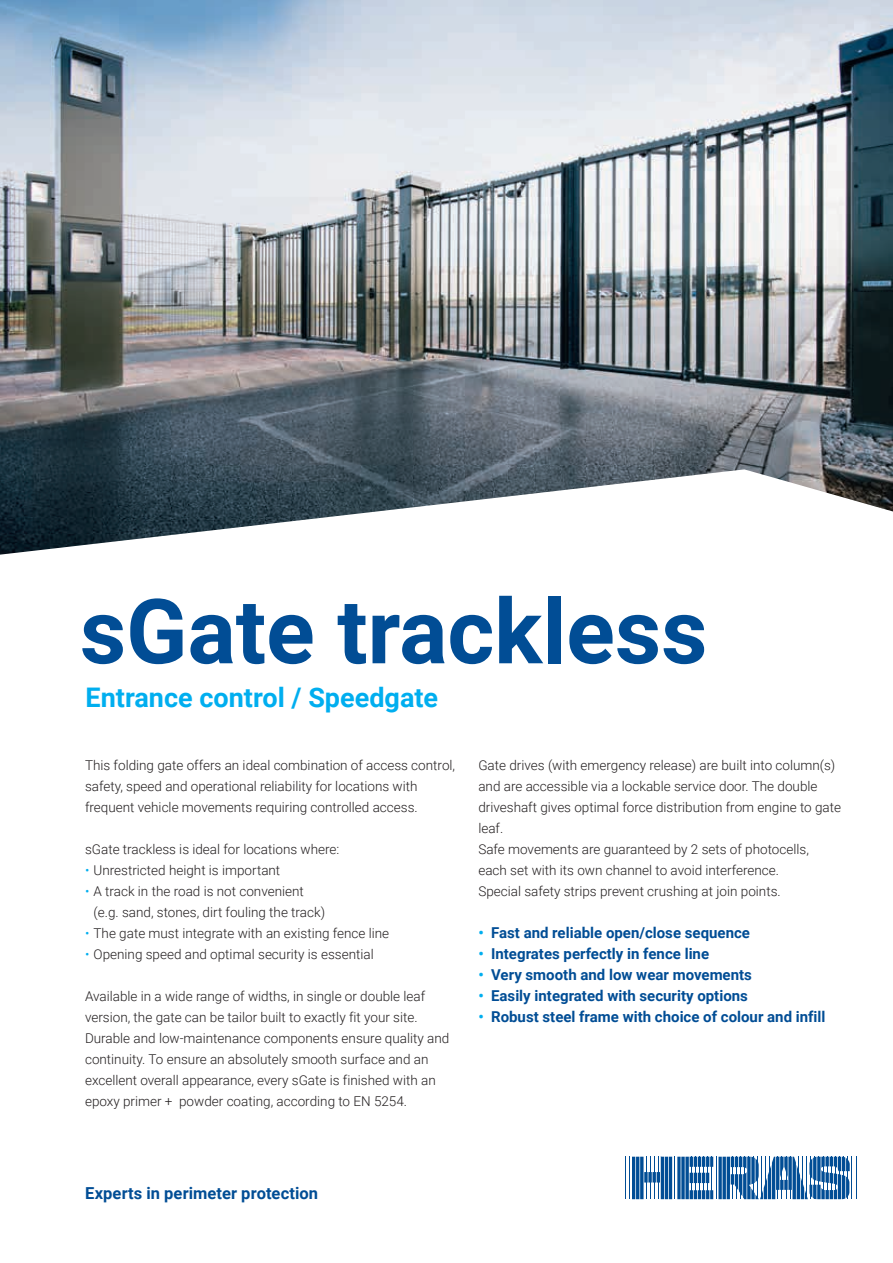
<style>
.page{position:relative;width:893px;height:1263px;background:#fff}
.page>*{position:absolute;margin:0;border:0;box-sizing:border-box;transform-origin:0 0}
.t1{font:700 90px "Roboto";color:#014d95}
.t2{font:700 27px "Roboto";color:#00aeef}
.t3{font:700 16.5px "Roboto";letter-spacing:.005em;color:#014d95}
.t4{font:700 15px "Roboto";color:#014d95}
.t5{font:300 13.5px/21px "Roboto";color:#231f20}
.s1{color:#00aeef}
</style>
<div class="page">
<hr style="left:625px;top:1157px;width:1px;height:42px;background:#014d95">
<hr style="left:629px;top:1157px;width:1px;height:42px;background:#014d95">
<hr style="left:646px;top:1157px;width:1px;height:42px;background:#014d95">
<hr style="left:650px;top:1157px;width:1px;height:42px;background:#014d95">
<hr style="left:654px;top:1157px;width:1px;height:42px;background:#014d95">
<hr style="left:658px;top:1157px;width:1px;height:42px;background:#014d95">
<hr style="left:674px;top:1157px;width:1px;height:42px;background:#014d95">
<hr style="left:852px;top:1157px;width:1px;height:42px;background:#014d95">
<hr style="left:856px;top:1157px;width:1px;height:42px;background:#014d95">
<hr style="left:669px;top:1157px;width:3px;height:42px;background:#014d95">
<hr style="left:665px;top:1157px;width:3px;height:42px;background:#014d95">
<hr style="left:661px;top:1157px;width:3px;height:42px;background:#014d95">
<hr style="left:640px;top:1157px;width:3px;height:42px;background:#014d95">
<hr style="left:636px;top:1157px;width:3px;height:42px;background:#014d95">
<hr style="left:632px;top:1157px;width:3px;height:42px;background:#014d95">
<svg style="left:657px;top:1172px;width:3px;height:10px"></svg>
<svg style="left:652px;top:1172px;width:4px;height:10px"></svg>
<svg style="left:648px;top:1172px;width:4px;height:10px"></svg>
<svg style="left:644px;top:1172px;width:4px;height:10px"></svg>
<svg style="left:685px;top:1157px;width:4px;height:42px"></svg>
<svg style="left:681px;top:1157px;width:4px;height:42px"></svg>
<svg style="left:677px;top:1157px;width:4px;height:42px"></svg>
<svg style="left:690px;top:1157px;width:160px;height:42px"></svg>
<img style="left:0;top:0;width:893px;height:555px">
<h1 class="t1" style="left:80px;top:568px;width:629px">sGate trackless</h1>
<h2 class="t2" style="left:86px;top:678px;width:354px">Entrance control / Speedgate</h2>
<p class="t5" style="left:85px;top:754px;width:372px">This folding gate offers an ideal combination of access control, safety, speed and operational reliability for locations with frequent vehicle movements requiring controlled access.</p>
<p class="t5" style="left:85px;top:838px;width:256px">sGate trackless is ideal for locations where:</p>
<p class="t5" style="left:85px;top:859px;width:197px"><span class="s1">•</span> Unrestricted height is important</p>
<p class="t5" style="left:94px;top:880px;width:233px;text-indent:-9px"><span class="s1">•</span> A track in the road is not convenient (e.g. sand, stones, dirt fouling the track)</p>
<p class="t5" style="left:85px;top:922px;width:306px"><span class="s1">•</span> The gate must integrate with an existing fence line</p>
<p class="t5" style="left:85px;top:943px;width:290px"><span class="s1">•</span> Opening speed and optimal security is essential</p>
<p class="t5" style="left:85px;top:985px;width:366px">Available in a wide range of widths, in single or double leaf version, the gate can be tailor built to exactly fit your site.<br>Durable and low-maintenance components ensure quality and continuity. To ensure an absolutely smooth surface and an excellent overall appearance, every sGate is finished with an epoxy primer + powder coating, according to EN 5254.</p>
<p class="t5" style="left:478px;top:754px;width:364px">Gate drives (with emergency release) are built into column(s) and are accessible via a lockable service door. The double driveshaft gives optimal force distribution from engine to gate leaf.<br>Safe movements are guaranteed by 2 sets of photocells,<br>each set with its own channel to avoid interference.<br>Special safety strips prevent crushing at join points.</p>
<p class="t4" style="left:478px;top:922px;width:273px"><span class="s1">•</span> Fast and reliable open/close sequence</p>
<p class="t4" style="left:478px;top:943px;width:232px"><span class="s1">•</span> Integrates perfectly in fence line</p>
<p class="t4" style="left:478px;top:964px;width:275px"><span class="s1">•</span> Very smooth and low wear movements</p>
<p class="t4" style="left:478px;top:985px;width:271px"><span class="s1">•</span> Easily integrated with security options</p>
<p class="t4" style="left:478px;top:1006px;width:349px"><span class="s1">•</span> Robust steel frame with choice of colour and infill</p>
<p class="t3" style="left:85px;top:1181px;width:235px">Experts in perimeter protection</p>
</div>
